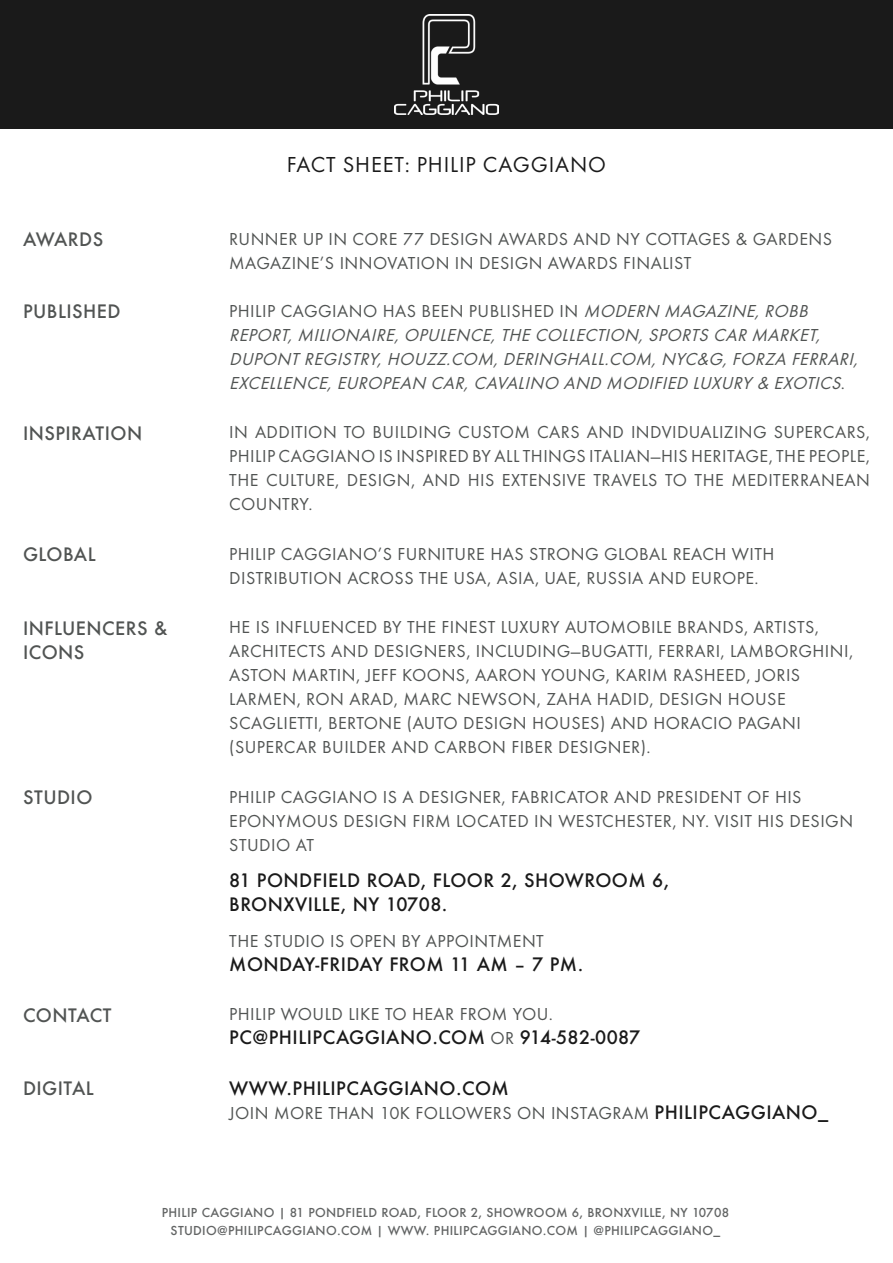
<style>
.page{position:relative;width:893px;height:1263px;background:#fff}
.page>*{position:absolute;margin:0;border:0;box-sizing:border-box;transform-origin:0 0}
.t1{font:22.5px "Futura TOT";letter-spacing:.04em;color:#1a1a1a}
.t2{font:18px/24px "Futura TOT";letter-spacing:.025em;color:#515453}
.t3{font:italic 18px/24px "Futura TOT";color:#515453}
.t4{font:500 18px/24px "Futura";letter-spacing:.025em;color:#1a1a1a}
.t5{font:500 18px/24px "Futura";letter-spacing:.025em;color:#515453}
.t6{font:500 12px "Futura";letter-spacing:.025em;color:#626464}
.s1{font-style:normal}
.s2{font-family:"Futura TOT";font-weight:400;color:#515453}
.s3{font-family:"Futura";font-weight:500;color:#1a1a1a}
</style>
<div class="page">
<div style="left:0;top:0;width:893px;height:128px;background:#1a1a1a"></div>
<img style="left:395px;top:15px;width:103px;height:99px">
<p class="t1" style="left:287px;top:151px;width:321px">FACT SHEET: PH ILIP CAGGIANO</p>
<p class="t5" style="left:23px;top:227px;width:82px">AWARDS</p>
<p class="t2" style="left:229px;top:226px;width:604px">RUNNER UP IN CORE 77 DESIGN AWARDS AND NY COTTAGES &amp; GARDENS<br>MAGAZINE’S INNOVATION IN DESIGN AWARDS FINALIST</p>
<p class="t5" style="left:23px;top:299px;width:99px">PUBLISHED</p>
<p class="t3" style="left:229px;top:298px;width:635px"><span class="s1">PHILIP CAGGIANO HAS BEEN PUBLISHED IN</span> MODERN MAGAZINE,ROBB REPORT,MILIONAIRE,OPULENCE,THE COLLECTION,SPORTS CAR MARKET, DUPONTREGISTRY,HOUZZ.COM,DERINGHALL.COM,NYC&amp;G,FORZA FERRARI, EXCELLENCE,EUROPEAN CAR,CAVALINO AND MODIFIED LUXURY &amp; EXOTICS<span class="s1">.</span></p>
<p class="t5" style="left:23px;top:421px;width:121px">INSPIRATION</p>
<p class="t2" style="left:229px;top:420px;width:642px;text-align:justify">IN ADDITION TO BUILDING CUSTOM CARS AND INDVIDUALIZING SUPERCARS, PHILIP CAGGIANO IS INSPIRED BY ALL THINGS ITALIAN—HIS HERITAGE, THE PEOPLE, THE CULTURE, DESIGN, AND HIS EXTENSIVE TRAVELS TO THE MEDITERRANEAN COUNTRY.</p>
<p class="t5" style="left:23px;top:542px;width:74px">GLOBAL</p>
<p class="t2" style="left:229px;top:541px;width:547px">PHILIP CAGGIANO’S FURNITURE HAS STRONG GLOBAL REACH WITH<br>DISTRIBUTION ACROSS THE USA, ASIA, UAE, RUSSIA AND EUROPE.</p>
<p class="t5" style="left:23px;top:616px;width:146px">INFLUENCERS &amp;<br>ICONS</p>
<p class="t2" style="left:229px;top:615px;width:625px">HE IS INFLUENCED BY THE FINEST LUXURY AUTOMOBILE BRANDS, ARTISTS, ARCHITECTS AND DESIGNERS, INCLUDING—BUGATTI, FERRARI, LAMBORGHINI, ASTON MARTIN, JEFF KOONS, AARON YOUNG, KARIM RASHEED, JORIS LARMEN, RON ARAD, MARC NEWSON, ZAHA HADID, DESIGN HOUSE SCAGLIETTI, BERTONE (AUTO DESIGN HOUSES) AND HORACIO PAGANI (SUPERCAR BUILDER AND CARBON FIBER DESIGNER).</p>
<p class="t5" style="left:23px;top:785px;width:71px">STUDIO</p>
<p class="t2" style="left:229px;top:784px;width:625px">PHILIP CAGGIANO IS A DESIGNER, FABRICATOR AND PRESIDENT OF HIS<br>EPONYMOUS DESIGN FIRM LOCATED IN WESTCHESTER, NY. VISIT HIS DESIGN<br>STUDIO AT</p>
<p class="t4" style="left:229px;top:867px;width:442px">81 PONDFIELD ROAD, FLOOR 2, SHOWROOM 6,<br>BRONXVILLE, NY 10708.</p>
<p class="t2" style="left:229px;top:928px;width:316px">THE STUDIO IS OPEN BY APPOINTMENT</p>
<p class="t4" style="left:229px;top:951px;width:355px">MONDAY-FRIDAY FROM 11 AM – 7 PM.</p>
<p class="t5" style="left:23px;top:1003px;width:90px">CONTACT</p>
<p class="t2" style="left:229px;top:1002px;width:325px">PHILIP WOULD LIKE TO HEAR FROM YOU.</p>
<p class="t4" style="left:229px;top:1025px;width:412px">PC@PHILIPCAGGIANO.COM <span class="s2">OR</span> 914-582-0087</p>
<p class="t5" style="left:23px;top:1076px;width:72px">DIGITAL</p>
<p class="t4" style="left:229px;top:1076px;width:281px">WWW.PHILIPCAGGIANO.COM</p>
<p class="t2" style="left:229px;top:1101px;width:601px">JOIN MORE THAN 10K FOLLOWERS ON INSTAGRAM <span class="s3">PHILIPCAGGIANO_</span></p>
<p class="t6" style="left:162px;top:1204px;width:280px">PHILIP CAGGIANO | 81 PON DFI ELD ROAD, FLOO</p>
<p class="t6" style="left:459px;top:1204px;width:271px">R 2, SHOWROOM 6, BRONXVILLE, NY 10708</p>
<p class="t6" style="left:171px;top:1222px;width:71px">STUDIO@PHILI</p>
<p class="t6" style="left:257px;top:1222px;width:26px">PCAGGIANO</p>
<p class="t6" style="left:337px;top:1222px;width:65px">.COM | WWW</p>
<p class="t6" style="left:426px;top:1222px;width:21px">. PHILI</p>
<p class="t6" style="left:463px;top:1222px;width:26px">PCAGGIANO</p>
<p class="t6" style="left:543px;top:1222px;width:75px">.COM | @PHILI</p>
<p class="t6" style="left:634px;top:1222px;width:26px">PCAGGIANO</p>
<p class="t6" style="left:713px;top:1222px;width:8px">_</p>
</div>
